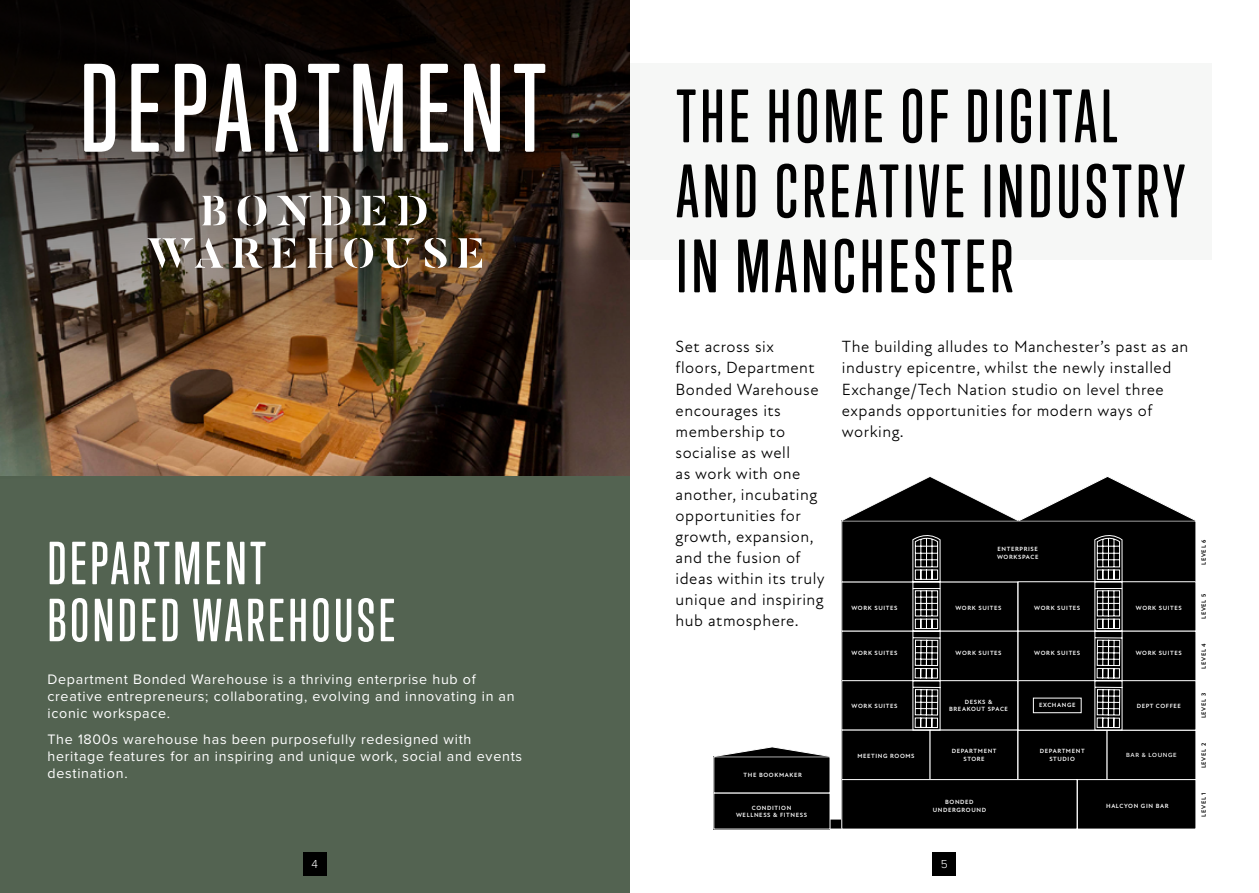
<style>
.page{position:relative;width:1259px;height:893px;background:#fff}
.page>*{position:absolute;margin:0;border:0;box-sizing:border-box;transform-origin:0 0}
.t1{font:500 69px/75px "Trump Soft Pro";letter-spacing:.06em;color:#000}
.t2{font:500 55.5px/57px "Trump Soft Pro";letter-spacing:.06em;color:#fff}
.t3{font:16.5px/21px "New Atten";letter-spacing:.03em;color:#000}
.t4{font:14.25px/17.1px "Proxima Nova";letter-spacing:.05em;color:#fff}
.t5{font:300 12px "Proxima Nova";color:#fff}
.t6{font:700 6.15px/7.4px "New Atten";letter-spacing:.1em;color:#fff;text-align:center}
.t7{font:700 6.15px "New Atten";letter-spacing:.1em;color:#000}
.t8{font:500 5.4px "Objektiv Mk 1";letter-spacing:.12em;color:#fff}
</style>
<div class="page">
<div style="left:583px;top:64px;width:629px;height:196px;background:#f6f7f6"></div>
<div style="left:0;top:0;width:629px;height:893px;background:#536351"></div>
<img style="left:0;top:0;width:629px;height:476px">
<svg style="left:202px;top:196px;width:24px;height:29px"></svg>
<svg style="left:238px;top:196px;width:28px;height:30px"></svg>
<svg style="left:277px;top:196px;width:34px;height:29px"></svg>
<svg style="left:322px;top:196px;width:28px;height:29px"></svg>
<svg style="left:362px;top:196px;width:23px;height:29px"></svg>
<svg style="left:398px;top:196px;width:28px;height:29px"></svg>
<svg style="left:147px;top:238px;width:76px;height:30px;background:#8d867f"></svg>
<svg style="left:233px;top:238px;width:29px;height:30px"></svg>
<svg style="left:272px;top:238px;width:24px;height:30px"></svg>
<svg style="left:308px;top:238px;width:25px;height:30px"></svg>
<svg style="left:344px;top:238px;width:29px;height:30px"></svg>
<svg style="left:384px;top:238px;width:30px;height:30px"></svg>
<svg style="left:423px;top:238px;width:25px;height:30px"></svg>
<svg style="left:458px;top:238px;width:24px;height:30px"></svg>
<svg style="left:84px;top:64px;width:31px;height:88px;background:#afadab"></svg>
<svg style="left:131px;top:64px;width:28px;height:88px;background:#8f8c8a"></svg>
<svg style="left:175px;top:64px;width:31px;height:88px;background:#959290"></svg>
<svg style="left:215px;top:64px;width:36px;height:88px;background:#888583"></svg>
<svg style="left:265px;top:64px;width:33px;height:88px;background:#a4a1a0"></svg>
<svg style="left:308px;top:64px;width:31px;height:88px;background:#6c6865"></svg>
<svg style="left:353px;top:64px;width:50px;height:88px;background:#b1afad"></svg>
<svg style="left:420px;top:64px;width:28px;height:88px;background:#8f8c8a"></svg>
<svg style="left:464px;top:64px;width:36px;height:88px;background:#bab7b5"></svg>
<svg style="left:514px;top:64px;width:31px;height:88px;background:#6a6461"></svg>
<div style="left:841px;top:582px;width:176px;height:49px;background:#000"></div>
<div style="left:841px;top:631px;width:176px;height:50px;background:#000"></div>
<div style="left:841px;top:681px;width:176px;height:49px;background:#000"></div>
<div style="left:841px;top:680px;width:177px;height:50px;border:1px solid #fff"></div>
<div style="left:827px;top:819px;width:19px;height:10px;background:#000"></div>
<div style="left:714px;top:793px;width:116px;height:36px;background:#000"></div>
<div style="left:714px;top:757px;width:116px;height:36px;background:#000"></div>
<div style="left:841px;top:730px;width:89px;height:50px;background:#000"></div>
<svg style="left:714px;top:747px;width:116px;height:10px"></svg>
<div style="left:841px;top:521px;width:355px;height:61px;background:#000"></div>
<div style="left:930px;top:730px;width:87px;height:50px;background:#000"></div>
<div style="left:1018px;top:730px;width:89px;height:50px;background:#000"></div>
<div style="left:1018px;top:730px;width:89px;height:50px;border:1px solid #fff"></div>
<div style="left:1107px;top:730px;width:89px;height:50px;background:#000"></div>
<div style="left:1107px;top:730px;width:89px;height:50px;border:1px solid #fff"></div>
<div style="left:1077px;top:780px;width:119px;height:49px;background:#000"></div>
<div style="left:1077px;top:779px;width:119px;height:50px;border:1px solid #fff"></div>
<div style="left:1018px;top:582px;width:178px;height:49px;background:#000"></div>
<div style="left:1018px;top:631px;width:178px;height:50px;background:#000"></div>
<div style="left:1018px;top:681px;width:178px;height:49px;background:#000"></div>
<div style="left:1018px;top:680px;width:178px;height:50px;border:1px solid #fff"></div>
<svg style="left:841px;top:476px;width:355px;height:45px"></svg>
<div style="left:841px;top:780px;width:236px;height:49px;background:#000"></div>
<div style="left:841px;top:779px;width:236px;height:50px;border:1px solid #fff"></div>
<svg style="left:912px;top:535px;width:28px;height:195px"></svg>
<svg style="left:1094px;top:535px;width:28px;height:195px"></svg>
<div style="left:1033px;top:698px;width:48px;height:15px;border:1px solid #fff"></div>
<div style="left:303px;top:852px;width:24px;height:24px;background:#000"></div>
<div style="left:932px;top:852px;width:24px;height:24px;background:#000"></div>
<h1 class="t1" style="left:676px;top:79px;width:510px">THE HOME OF DIGITAL<br>AND CREATIVE INDUSTRY<br>IN MANCHESTER</h1>
<h2 class="t2" style="left:47px;top:535px;width:349px">DEPARTMENT<br>BONDED WAREHOUSE</h2>
<p class="t4" style="left:47px;top:670px;width:469px">Department Bonded Warehouse is a thriving enterprise hub of creative entrepreneurs; collaborating, evolving and innovating in an iconic workspace.</p>
<p class="t4" style="left:47px;top:730px;width:476px">The 1800s warehouse has been purposefully redesigned with heritage features for an inspiring and unique work, social and events destination.</p>
<p class="t3" style="left:675px;top:337px;width:151px">Set across six<br>floors, Department<br>Bonded Warehouse encourages its membership to socialise as well<br>as work with one another, incubating opportunities for growth, expansion, and the fusion of ideas within its truly unique and inspiring hub atmosphere.</p>
<p class="t6" style="left:743px;top:771px;width:60px">THE BOOKMAKER</p>
<p class="t6" style="left:736px;top:804px;width:73px">CONDITION<br>WELLNESS &amp; FITNESS</p>
<p class="t3" style="left:842px;top:337px;width:348px">The building alludes to Manchester’s past as an industry epicentre, whilst the newly installed Exchange/Tech Nation studio on level three expands opportunities for modern ways of working.</p>
<p class="t6" style="left:997px;top:546px;width:43px;text-align:left">ENTERPRISE<br>WORKSPACE</p>
<p class="t6" style="left:851px;top:604px;width:48px">WORK SUITES</p>
<p class="t6" style="left:955px;top:604px;width:48px">WORK SUITES</p>
<p class="t6" style="left:1034px;top:604px;width:48px">WORK SUITES</p>
<p class="t6" style="left:1135px;top:604px;width:48px">WORK SUITES</p>
<p class="t6" style="left:851px;top:649px;width:48px">WORK SUITES</p>
<p class="t6" style="left:955px;top:649px;width:48px">WORK SUITES</p>
<p class="t6" style="left:1034px;top:649px;width:48px">WORK SUITES</p>
<p class="t6" style="left:1135px;top:649px;width:48px">WORK SUITES</p>
<p class="t6" style="left:851px;top:703px;width:48px">WORK SUITES</p>
<p class="t6" style="left:949px;top:698px;width:60px">DESKS &amp;<br>BREAKOUT SPACE</p>
<p class="t6" style="left:1039px;top:702px;width:38px">EXCHANGE</p>
<p class="t6" style="left:1136px;top:703px;width:46px">DEPT COFFEE</p>
<p class="t6" style="left:857px;top:752px;width:59px">MEETING ROOMS</p>
<p class="t6" style="left:951px;top:748px;width:46px">DEPARTMENT<br>STORE</p>
<p class="t6" style="left:932px;top:799px;width:55px">BONDED<br>UNDERGROUND</p>
<p class="t6" style="left:1039px;top:748px;width:46px">DEPARTMENT<br>STUDIO</p>
<p class="t8" style="left:1126px;top:752px;width:52px">BAR &amp; LOUNGE</p>
<p class="t6" style="left:1106px;top:802px;width:64px">HALCYON GIN BAR</p>
<p class="t7" style="left:1200px;top:565px;width:27px;rotate:-90deg">LEVEL 6</p>
<p class="t7" style="left:1200px;top:619px;width:27px;rotate:-90deg">LEVEL 5</p>
<p class="t7" style="left:1200px;top:669px;width:27px;rotate:-90deg">LEVEL 4</p>
<p class="t7" style="left:1200px;top:718px;width:27px;rotate:-90deg">LEVEL 3</p>
<p class="t7" style="left:1200px;top:768px;width:27px;rotate:-90deg">LEVEL 2</p>
<p class="t7" style="left:1200px;top:817px;width:26px;rotate:-90deg">LEVEL 1</p>
<p class="t5" style="left:311px;top:855px;width:8px">4</p>
<p class="t5" style="left:940px;top:855px;width:8px">5</p>
</div>
